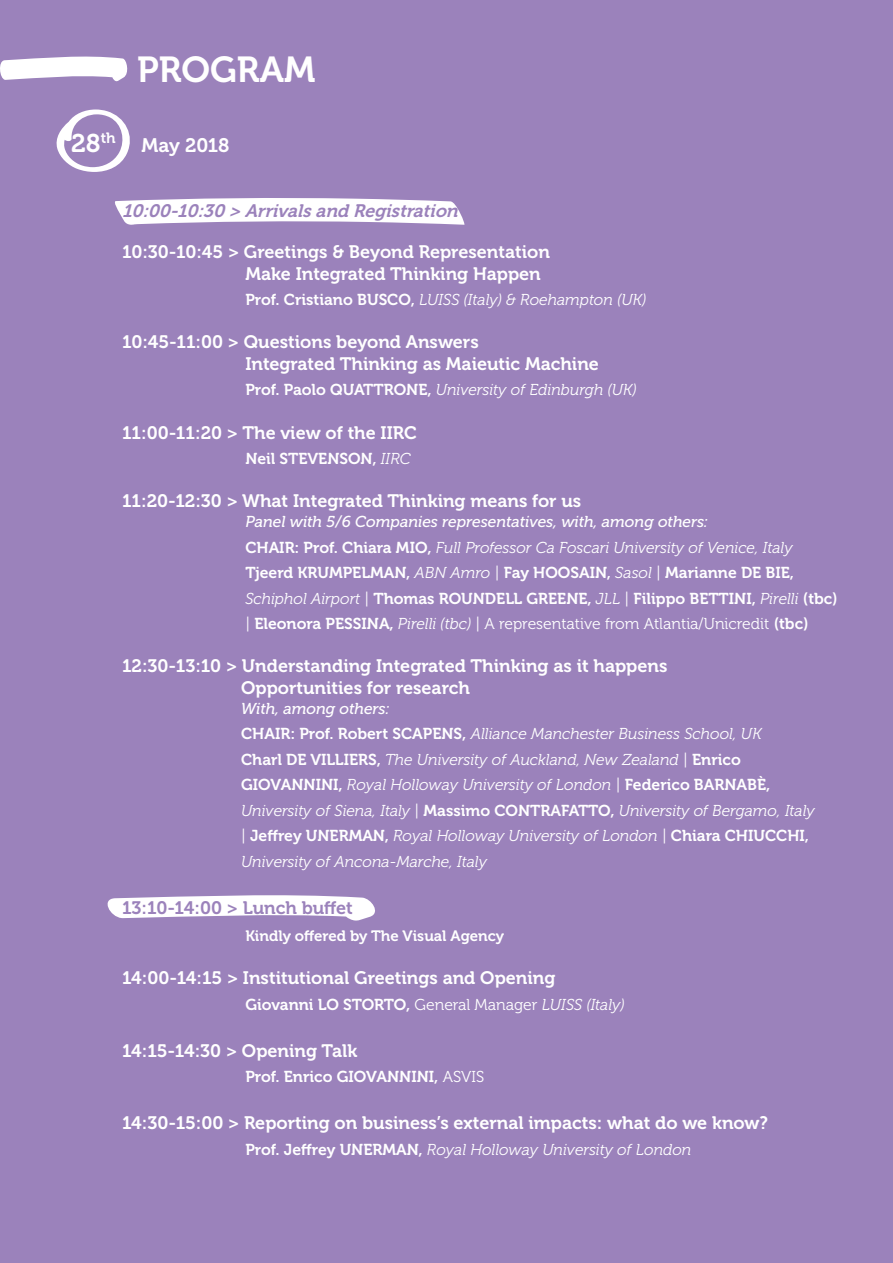
<style>
.page{position:relative;width:893px;height:1263px;background:#9b82bb}
.page>*{position:absolute;margin:0;border:0;box-sizing:border-box;transform-origin:0 0}
.t1{font:36px "Museo 700";color:#fff}
.t2{font:25.5px "Museo 700";color:#fff}
.t3{font:19.5px "Museo 700";letter-spacing:-.005em;color:#fff}
.t4{font:18px/21.6px "Museo 700";color:#fff}
.t5{font:italic 18px "Museo 700";color:#9b82bb}
.t6{font:18px "Museo 700";color:#9b82bb}
.t7{font:italic 15.75px/25.5px "Museo 300";color:#fff}
.t8{font:15.75px/25.5px "Museo 700";color:#fff}
.t9{font:15.75px "Museo 300";color:#fff}
.t10{font:italic 15.75px "Museo 500";letter-spacing:-.005em;color:#fff}
.t11{font:15px "Museo 700";color:#fff}
.s1{font-family:"Museo 700";font-style:normal}
.s2{font-family:"Museo 300";font-style:italic}
.s3{font-style:italic}
.s4{font-family:"Museo 700"}
.s5{font-family:"Museo 300"}
</style>
<div class="page">
<svg style="left:107px;top:895px;width:268px;height:26px"></svg>
<svg style="left:115px;top:198px;width:350px;height:27px;background:#eeeaf4"></svg>
<svg style="left:56px;top:109px;width:74px;height:63px"></svg>
<svg style="left:0;top:56px;width:128px;height:25px"></svg>
<h1 class="t1" style="left:137px;top:50px;width:180px">PROGRAM</h1>
<h2 class="t2" style="left:71px;top:129px;width:46px">28<sup>th</sup></h2>
<p class="t3" style="left:141px;top:134px;width:90px">May 2018</p>
<p class="t5" style="left:122px;top:200px;width:342px">10:00-10:30 &gt; Arrivalsand Registration</p>
<p class="t4" style="left:245px;top:241px;width:306px;text-indent:-123px">10:30-10:45 &gt; Greetings &amp; Beyond Representation<br>Make Integrated Thinking Happen</p>
<p class="t7" style="left:245px;top:287px;width:402px"><span class="s1">Prof. Cristiano BUSCO,</span> LUISS (Italy) &amp; Roehampton (UK)</p>
<p class="t4" style="left:245px;top:332px;width:355px;text-indent:-123px">10:45-11:00 &gt; Questions beyond Answers<br>Integrated Thinking as Maieutic Machine</p>
<p class="t7" style="left:245px;top:377px;width:393px"><span class="s1">Prof. Paolo QUATTRONE,</span> University of Edinburgh (UK)</p>
<p class="t4" style="left:122px;top:422px;width:296px">11:00-11:20 &gt; The view of the IIRC</p>
<p class="t8" style="left:245px;top:446px;width:167px">Neil STEVENSON, <span class="s2">IIRC</span></p>
<p class="t4" style="left:122px;top:491px;width:461px">11:20-12:30 &gt; What Integrated Thinking means for us</p>
<p class="t10" style="left:245px;top:513px;width:464px">Panel with 5/6 Companies representatives, with, among others:</p>
<p class="t7" style="left:245px;top:535px;width:549px"><span class="s1">CHAIR: Prof. Chiara MIO,</span> Full Professor Ca Foscari University of Venice, Italy</p>
<p class="t8" style="left:245px;top:560px;width:594px">Tjeerd KRUMPELMAN, <span class="s2">ABN Amro |</span> Fay HOOSAIN, <span class="s2">Sasol |</span> Marianne DE BIE,<br><span class="s2">Schiphol Airport |</span> Thomas ROUNDELL GREENE, <span class="s2">JLL |</span> Filippo BETTINI, <span class="s2">Pirelli</span> (tbc)</p>
<p class="t9" style="left:245px;top:615px;width:565px"><span class="s3">|</span> <span class="s4">Eleonora PESSINA,</span> <span class="s3">Pirelli (tbc) |</span> A representative from Atlantia/Unicredit <span class="s4">(tbc)</span></p>
<p class="t4" style="left:241px;top:656px;width:428px;text-indent:-119px">12:30-13:10 &gt; Understanding Integrated Thinking as it happens<br>Opportunities for research</p>
<p class="t10" style="left:241px;top:700px;width:150px">With, among others:</p>
<p class="t7" style="left:241px;top:721px;width:575px"><span class="s1">CHAIR: Prof. Robert SCAPENS,</span> Alliance Manchester Business School, UK<br><span class="s1">Charl DE VILLIERS,</span> The University of Auckland, New Zealand | <span class="s1">Enrico GIOVANNINI,</span> Royal Holloway University of London | <span class="s1">Federico BARNABÈ, </span>University of Siena, Italy | <span class="s1">Massimo CONTRAFATTO,</span> University of Bergamo, Italy | <span class="s1">Jeffrey UNERMAN,</span> Royal Holloway University of London | <span class="s1">Chiara CHIUCCHI, </span>University of Ancona-Marche, Italy</p>
<p class="t6" style="left:122px;top:898px;width:232px">13:10-14:00 &gt; Lunch buffet</p>
<p class="t11" style="left:245px;top:927px;width:260px">Kindly offered by The Visual Agency</p>
<p class="t4" style="left:122px;top:967px;width:435px">14:00-14:15 &gt; Institutional Greetings and Opening</p>
<p class="t8" style="left:245px;top:991px;width:381px">Giovanni LO STORTO, <span class="s5">General Manager</span> <span class="s2">LUISS (Italy)</span></p>
<p class="t4" style="left:122px;top:1040px;width:237px">14:15-14:30 &gt; Opening Talk</p>
<p class="t8" style="left:245px;top:1064px;width:240px">Prof. Enrico GIOVANNINI, <span class="s5">ASVIS</span></p>
<p class="t4" style="left:122px;top:1112px;width:648px">14:30-15:00 &gt; Reporting on business’s external impacts: what do we know?</p>
<p class="t7" style="left:245px;top:1137px;width:448px"><span class="s1">Prof. Jeffrey UNERMAN,</span> Royal Holloway University of London</p>
</div>
